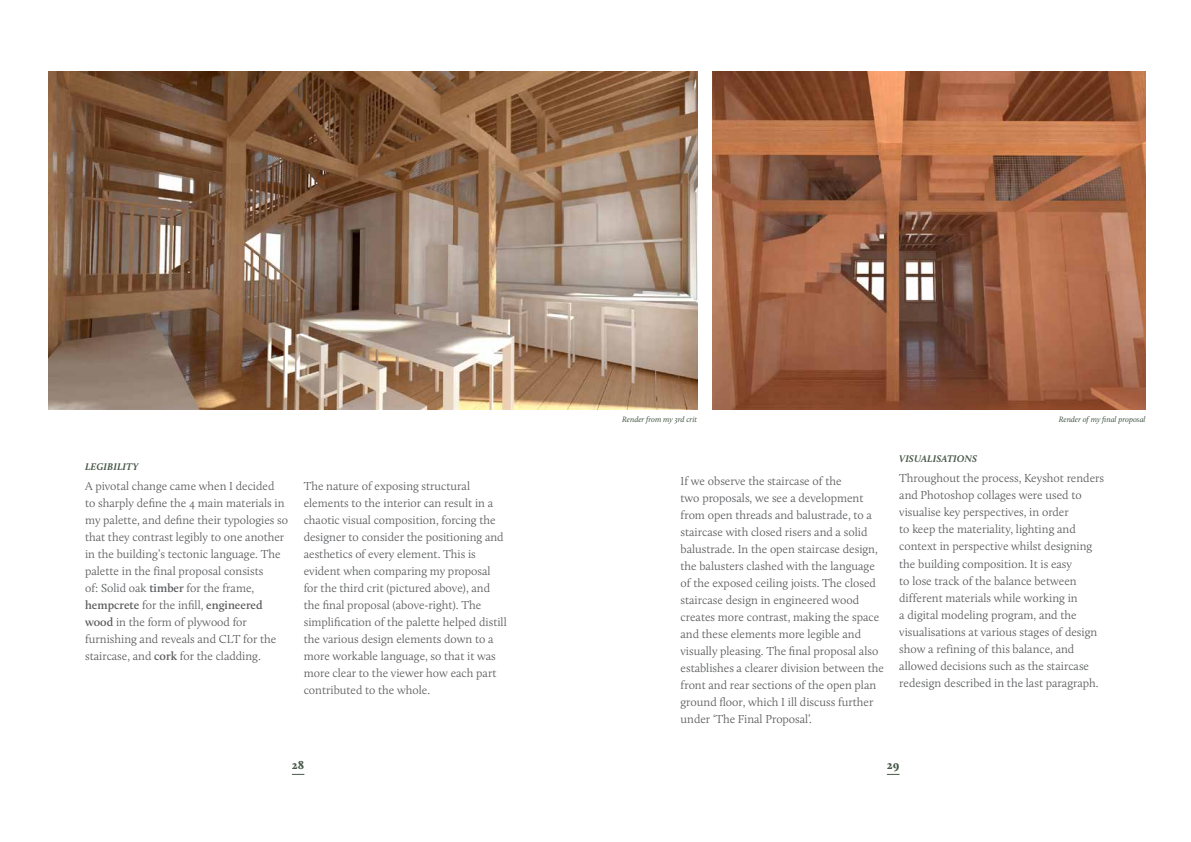
<style>
.page{position:relative;width:1191px;height:842px;background:#fff}
.page>*{position:absolute;margin:0;border:0;box-sizing:border-box;transform-origin:0 0}
.t1{font:300 12px/17px "Calluna";color:#58595b}
.t2{font:900 12px "Calluna";color:#465847}
.t3{font:italic 700 10px "Calluna";letter-spacing:.015em;color:#465847}
.t4{font:italic 8px "Calluna";color:#465847}
.s1{font-weight:600}
</style>
<div class="page">
<svg style="left:292px;top:774px;width:12px;height:1px"></svg>
<svg style="left:887px;top:774px;width:12px;height:1px"></svg>
<img style="left:49px;top:71px;width:648px;height:338px">
<img style="left:712px;top:71px;width:433px;height:338px">
<p class="t3" style="left:85px;top:460px;width:54px">LEGIBILITY</p>
<p class="t1" style="left:85px;top:477px;width:205px">A pivotal change came when I decided<br>to sharply define the 4 main materials in my palette, and define their typologies so that they contrast legibly to one another in the building’s tectonic language. The palette in the final proposal consists<br>of: Solid oak <span class="s1">timber</span> for the frame, <span class="s1">hempcrete</span> for the infill, <span class="s1">engineered wood</span> in the form of plywood for furnishing and reveals and CLT for the staircase, and <span class="s1">cork</span> for the cladding.</p>
<p class="t1" style="left:304px;top:477px;width:205px">The nature of exposing structural elements to the interior can result in a chaotic visual composition, forcing the designer to consider the positioning and aesthetics of every element. This is evident when comparing my proposal for the third crit (pictured above), and the final proposal (above-right). The simplification of the palette helped distill the various design elements down to a more workable language, so that it was more clear to the viewer how each part contributed to the whole.</p>
<p class="t4" style="left:622px;top:415px;width:76px">Render from my 3rd crit</p>
<p class="t4" style="left:1058px;top:415px;width:88px">Render of my final proposal</p>
<p class="t3" style="left:899px;top:453px;width:79px">VISUALISATIONS</p>
<p class="t1" style="left:899px;top:469px;width:206px">Throughout the process, Keyshot renders and Photoshop collages were used to visualise key perspectives, in order<br>to keep the materiality, lighting and context in perspective whilst designing the building composition. It is easy<br>to lose track of the balance between different materials while working in<br>a digital modeling program, and the visualisations at various stages of design show a refining of this balance, and allowed decisions such as the staircase redesign described in the last paragraph.</p>
<p class="t1" style="left:680px;top:472px;width:205px">If we observe the staircase of the<br>two proposals, we see a development from open threads and balustrade, to a staircase with closed risers and a solid balustrade. In the open staircase design, the balusters clashed with the language of the exposed ceiling joists. The closed staircase design in engineered wood creates more contrast, making the space and these elements more legible and visually pleasing. The final proposal also establishes a clearer division between the front and rear sections of the open plan ground floor, which I ill discuss further under ‘The Final Proposal’.</p>
<p class="t2" style="left:292px;top:757px;width:14px">28</p>
<p class="t2" style="left:887px;top:757px;width:14px">29</p>
</div>
